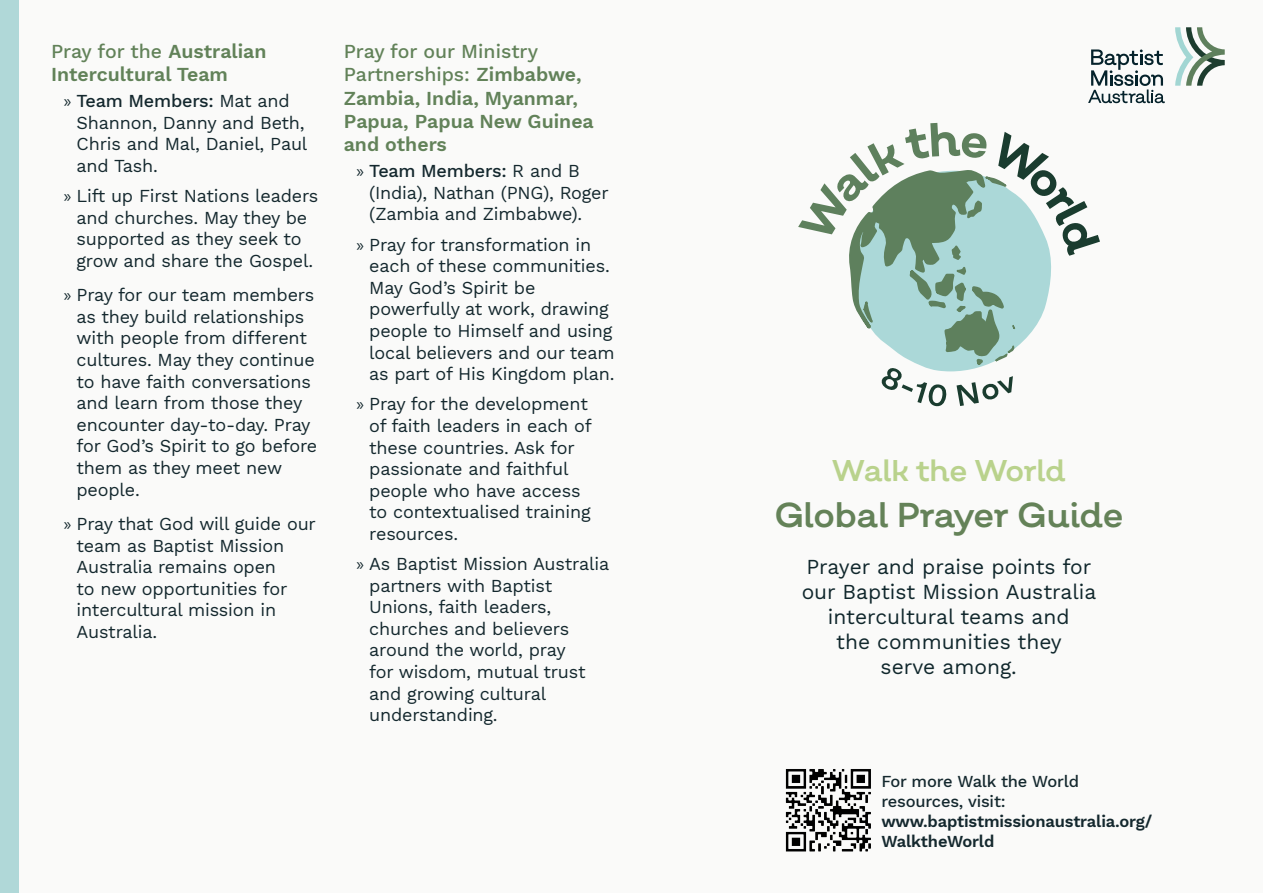
<style>
.page{position:relative;width:1263px;height:893px;background:#fafaf9}
.page>*{position:absolute;margin:0;border:0;box-sizing:border-box;transform-origin:0 0}
.t1{font:34.5px "Salvatore Roman";letter-spacing:-.015em;color:#648258}
.t2{font:30px "Salvatore Roman";letter-spacing:-.02em;color:#b9d28c}
.t3{font:21px/25.2px "Work Sans";color:#10272c;text-align:center}
.t4{font:600 19.5px/23.4px "Work Sans";color:#628259}
.t5{font:18px/21.6px "Work Sans";letter-spacing:-.01em;color:#14282e}
.t6{font:600 16.5px/19.8px "Work Sans";letter-spacing:-.01em;color:#14282e}
.s1{font-weight:500}
.s2{font-family:"Myriad Pro"}
</style>
<div class="page">
<svg style="left:798px;top:123px;width:302px;height:284px"></svg>
<svg style="left:1175px;top:27px;width:50px;height:59px"></svg>
<svg style="left:1088px;top:49px;width:77px;height:54px"></svg>
<img style="left:785px;top:769px;width:86px;height:83px">
<div style="left:0;top:0;width:18px;height:893px;background:#b0d8d8"></div>
<p class="t4" style="left:51px;top:39px;width:217px"><span class="s1">Pray for the</span> Australian<br>Intercultural Team</p>
<p class="t5" style="left:77px;top:89px;width:232px;text-indent:-13px"><span class="s2">»</span> <span class="s1">Team Members:</span> Mat and<br>Shannon, Danny and Beth,<br>Chris and Mal, Daniel, Paul and Tash.</p>
<p class="t5" style="left:64px;top:184px;width:256px;text-align:center"><span class="s2">»</span> Lift up First Nations leaders and churches. May they be supported as they seek to grow and share the Gospel.</p>
<p class="t5" style="left:77px;top:283px;width:242px;text-indent:-13px"><span class="s2">»</span> Pray for our team members as they build relationships with people from different cultures. May they continue to have faith conversations and learn from those they encounter day-to-day. Pray for God’s Spirit to go before them as they meet new people.</p>
<p class="t5" style="left:77px;top:512px;width:241px;text-indent:-13px"><span class="s2">»</span> Pray that God will guide our team as Baptist Mission<br>Australia remains open<br>to new opportunities for intercultural mission in<br>Australia.</p>
<p class="t4" style="left:344px;top:39px;width:252px"><span class="s1">Pray for our Ministry<br>Partnerships:</span> Zimbabwe,<br>Zambia, India, Myanmar,<br>Papua, Papua New Guinea and others</p>
<p class="t5" style="left:369px;top:160px;width:241px;text-indent:-13px"><span class="s2">»</span> <span class="s1">Team Members:</span> R and B (India), Nathan (PNG), Roger (Zambia and Zimbabwe).</p>
<p class="t5" style="left:369px;top:233px;width:247px;text-indent:-13px"><span class="s2">»</span> Pray for transformation in each of these communities.<br>May God’s Spirit be powerfully at work, drawing people to Himself and using local believers and our team as part of His Kingdom plan.</p>
<p class="t5" style="left:369px;top:393px;width:224px;text-indent:-13px"><span class="s2">»</span> Pray for the development of faith leaders in each of these countries. Ask for passionate and faithful people who have access to contextualised training resources.</p>
<p class="t5" style="left:369px;top:552px;width:242px;text-indent:-13px"><span class="s2">»</span> As Baptist Mission Australia partners with Baptist<br>Unions, faith leaders, churches and believers around the world, pray<br>for wisdom, mutual trust and growing cultural understanding.</p>
<p class="t2" style="left:831px;top:451px;width:236px">Walk the World</p>
<p class="t1" style="left:774px;top:493px;width:350px">Global Prayer Guide</p>
<p class="t3" style="left:802px;top:553px;width:296px">Prayer and praise points for our Baptist Mission Australia intercultural teams and<br>the communities they<br>serve among.</p>
<p class="t6" style="left:881px;top:771px;width:273px"><span class="s1">For more Walk the World resources, visit: </span>www.baptistmissionaustralia.org/<br>WalktheWorld</p>
</div>
